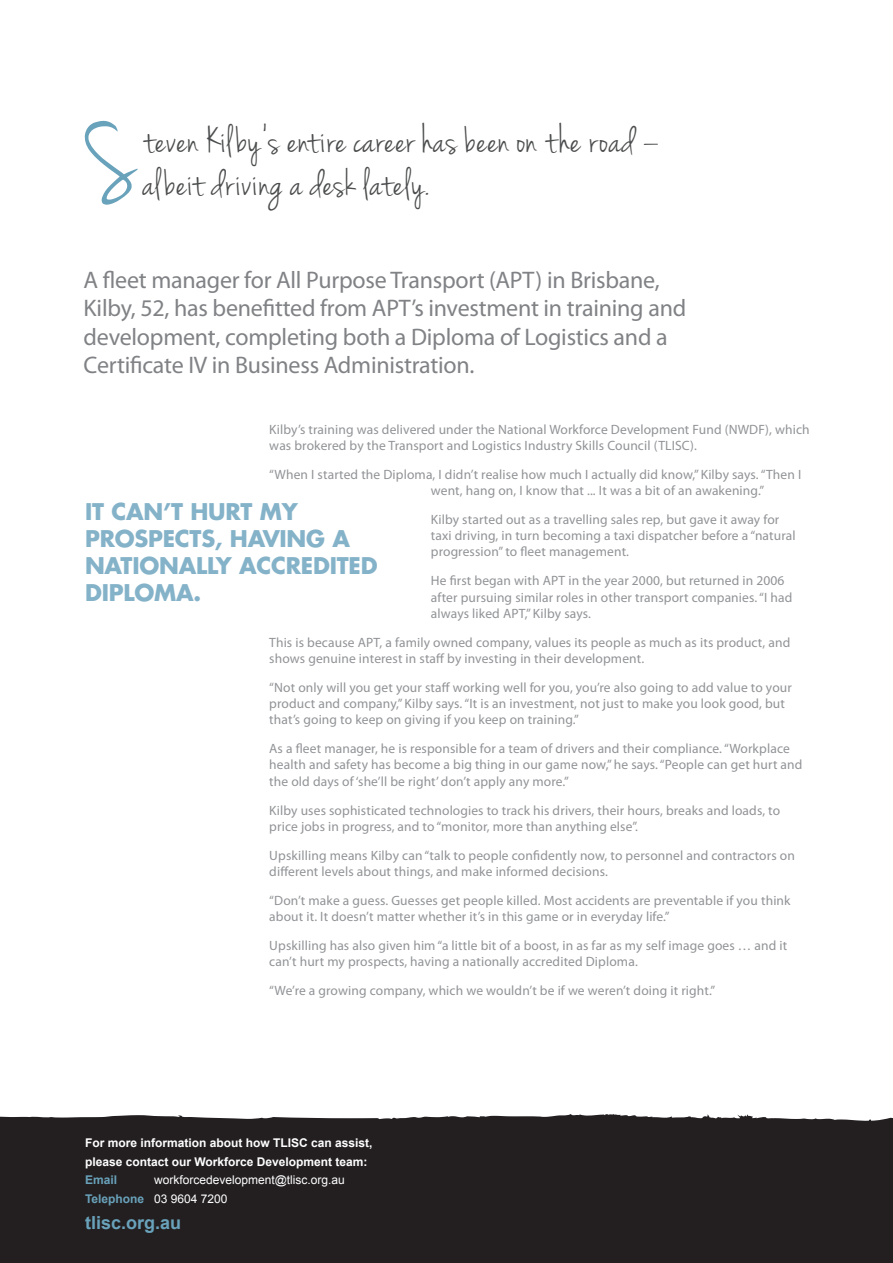
<style>
.page{position:relative;width:893px;height:1263px;background:#fff}
.page>*{position:absolute;margin:0;border:0;box-sizing:border-box;transform-origin:0 0}
.NEW_PRECEED{font:112.8px "Jenna Sue";color:#69a2bb}
.NEW_PRECEED-2{font:40.5px/43.5px "Jenna Sue";letter-spacing:.02em;color:#4b4c4d}
.body_LARGE{font:24px/28.5px "Myriad Pro";letter-spacing:-.01em;color:#808285}
.NEW_QUOTE{font:700 22.5px/27px "Futura";letter-spacing:-.01em;color:#84b2c8}
.t1{font:700 18px "Arial";color:#69a2bb}
.NEW_Body{font:13.5px/16.2px "Myriad Pro";letter-spacing:.01em;color:#919396}
.t2{font:700 12px "Arial";color:#fff}
.t3{font:12px "Arial";color:#fff}
.t4{font:700 12px "Arial";color:#69a2bb}
.s1{font-weight:700;color:#69a2bb}
</style>
<div class="page">
<div style="left:0;top:1114px;width:893px;height:149px;background:#231f20"></div>
<svg style="left:0;top:1114px;width:893px;height:7px"></svg>
<p class="NEW_PRECEED" style="left:86px;top:98px;width:53px">S</p>
<p class="NEW_PRECEED-2" style="left:143px;top:120px;width:518px">teven Kilby’s entire career has been on the road – albeit driving a desk lately.</p>
<p class="body_LARGE" style="left:84px;top:265px;width:604px">A fleet manager for All Purpose Transport (APT) in Brisbane, Kilby, 52, has benefitted from APT’s investment in training and development, completing both a Diploma of Logistics and a Certificate IV in Business Administration.</p>
<p class="NEW_Body" style="left:269px;top:421px;width:542px">Kilby’s training was delivered under the National Workforce Development Fund (NWDF), which was brokered by the Transport and Logistics Industry Skills Council (TLISC).</p>
<p class="NEW_Body" style="left:431px;top:466px;width:372px;text-indent:-162px">“When I started the Diploma, I didn’t realise how much I actually did know,” Kilby says. “Then I went, hang on, I know that ... It was a bit of an awakening.”</p>
<p class="NEW_Body" style="left:431px;top:511px;width:366px">Kilby started out as a travelling sales rep, but gave it away for taxi driving, in turn becoming a taxi dispatcher before a “natural progression” to fleet management.</p>
<p class="NEW_Body" style="left:431px;top:572px;width:363px">He first began with APT in the year 2000, but returned in 2006 after pursuing similar roles in other transport companies. “I had always liked APT,” Kilby says.</p>
<p class="NEW_Body" style="left:269px;top:634px;width:522px">This is because APT, a family owned company, values its people as much as its product, and shows genuine interest in staff by investing in their development.</p>
<p class="NEW_Body" style="left:269px;top:679px;width:524px">“Not only will you get your staff working well for you, you’re also going to add value to your product and company,” Kilby says. “It is an investment, not just to make you look good, but that’s going to keep on giving if you keep on training.”</p>
<p class="NEW_Body" style="left:269px;top:740px;width:535px">As a fleet manager, he is responsible for a team of drivers and their compliance. “Workplace health and safety has become a big thing in our game now,” he says. “People can get hurt and the old days of ‘she’ll be right’ don’t apply any more.”</p>
<p class="NEW_Body" style="left:269px;top:802px;width:512px">Kilby uses sophisticated technologies to track his drivers, their hours, breaks and loads, to price jobs in progress, and to “monitor, more than anything else”.</p>
<p class="NEW_Body" style="left:269px;top:847px;width:527px">Upskilling means Kilby can “talk to people confidently now, to personnel and contractors on different levels about things, and make informed decisions.</p>
<p class="NEW_Body" style="left:269px;top:892px;width:523px">“Don’t make a guess. Guesses get people killed. Most accidents are preventable if you think about it. It doesn’t matter whether it’s in this game or in everyday life.”</p>
<p class="NEW_Body" style="left:269px;top:937px;width:520px">Upskilling has also given him “a little bit of a boost, in as far as my self image goes … and it can’t hurt my prospects, having a nationally accredited Diploma.</p>
<p class="NEW_Body" style="left:269px;top:982px;width:447px">“We’re a growing company, which we wouldn’t be if we weren’t doing it right.”</p>
<p class="NEW_QUOTE" style="left:85px;top:498px;width:294px">IT CAN’T HURT MY<br>PROSPECTS, HAVING A<br>NATIONALLY ACCREDITED<br>DIPLOMA.</p>
<p class="t2" style="left:85px;top:1135px;width:289px">For more information about how TLISC can assist,</p>
<p class="t2" style="left:85px;top:1153px;width:284px">please contact our Workforce Development team:</p>
<p class="t4" style="left:85px;top:1172px;width:34px">Email</p>
<p class="t3" style="left:154px;top:1172px;width:192px">workforcedevelopment@tlisc.org.au</p>
<p class="t3" style="left:85px;top:1191px;width:144px"><span class="s1">Telephone</span> 03 9604 7200</p>
<p class="t1" style="left:85px;top:1210px;width:98px">tlisc.org.au</p>
</div>
